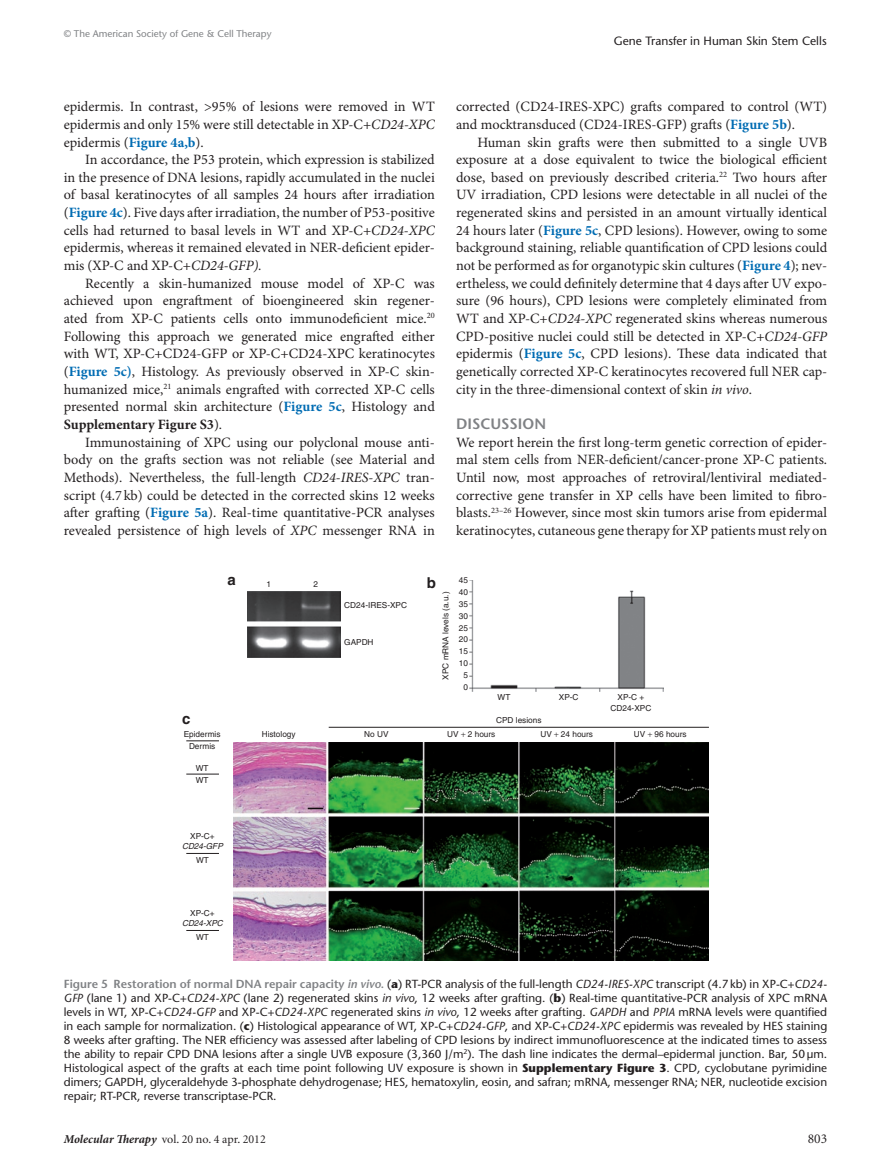
<style>
.page{position:relative;width:891px;height:1175px;background:#fff}
.page>*{position:absolute;margin:0;border:0;box-sizing:border-box;transform-origin:0 0}
.t1{font:600 15px "Stone Sans";color:#808285}
.t2{font:700 15px "Helvetica";color:#231f20}
.t3{font:14.25px/17.7px "Minion Pro";color:#231f20;text-align:justify}
.t4{font:13.5px "Minion";color:#231f20}
.t5{font:12px "Minion";color:#231f20}
.t6{font:12px "Stone Sans";color:#231f20}
.t7{font:11.7px/14.1px "Stone Sans";color:#231f20;text-align:justify}
.t8{font:9.75px "Stone Sans";color:#808285}
.t9{font:8.25px/11.9px "Helvetica";color:#231f20;text-align:center}
.t10{font:italic 8.25px "Helvetica";color:#231f20}
.s1{font-style:italic}
.s2{font-weight:700;color:#006cb3}
.s3{font-weight:700}
.s4{font-weight:600;color:#808285}
.s5{font-weight:600;font-style:italic;color:#808285}
.s6{font-family:"Minion Pro";font-weight:700;font-style:italic}
</style>
<div class="page">
<img style="left:234px;top:742px;width:475px;height:218px">
<hr style="left:186px;top:740px;width:33px;height:1px;background:#231f20">
<hr style="left:186px;top:773px;width:33px;height:1px;background:#231f20">
<hr style="left:186px;top:853px;width:33px;height:1px;background:#231f20">
<hr style="left:186px;top:930px;width:33px;height:1px;background:#231f20">
<hr style="left:329px;top:727px;width:380px;height:1px;background:#231f20">
<img style="left:247px;top:591px;width:93px;height:66px">
<img style="left:470px;top:580px;width:194px;height:111px">
<p class="t8" style="left:64px;top:28px;width:209px">© The American Society of Gene &amp; Cell Therapy</p>
<p class="t6" style="left:614px;top:34px;width:214px">Gene Transfer in Human Skin Stem Cells</p>
<p class="t3" style="left:64px;top:98px;width:373px">epidermis. In contrast, &gt;95% of lesions were removed in WT epidermis and only 15% were still detectable in XP-C+<span class="s1">CD24-XPC </span>epidermis (<span class="s2">Figure 4a,b</span>).</p>
<p class="t3" style="left:64px;top:151px;width:373px;text-indent:21px">In accordance, the P53 protein, which expression is stabilized in the presence of DNA lesions, rapidly accumulated in the nuclei of basal keratinocytes of all samples 24 hours after irradiation (<span class="s2">Figure 4c</span>). Five days after irradiation, the number of P53-positive cells had returned to basal levels in WT and XP-C+<span class="s1">CD24-XPC </span>epidermis, whereas it remained elevated in NER-deficient epider&shy;mis (XP-C and XP-C+<span class="s1">CD24-GFP).</span></p>
<p class="t3" style="left:64px;top:275px;width:373px;text-indent:21px">Recently a skin-humanized mouse model of XP-C was achieved upon engraftment of bioengineered skin regener&shy;ated from XP-C patients cells onto immunodeficient mice.<sup>20<br></sup>Following this approach we generated mice engrafted either with WT, XP-C+CD24-GFP or XP-C+CD24-XPC keratinocytes (<span class="s2">Figure 5c)</span>, Histology. As previously observed in XP-C skin&shy;humanized mice,<sup>21</sup> animals engrafted with corrected XP-C cells presented normal skin architecture (<span class="s2">Figure 5c</span>, Histology and <span class="s3">Supplementary Figure S3</span>).</p>
<p class="t3" style="left:64px;top:434px;width:373px;text-indent:21px">Immunostaining of XPC using our polyclonal mouse anti&shy;body on the grafts section was not reliable (see Material and Methods). Nevertheless, the full-length <span class="s1">CD24-IRES-XPC</span> tran&shy;script (4.7 kb) could be detected in the corrected skins 12 weeks after grafting (<span class="s2">Figure 5a</span>). Real-time quantitative-PCR analyses revealed persistence of high levels of <span class="s1">XPC</span> messenger RNA in</p>
<p class="t3" style="left:456px;top:98px;width:373px">corrected (CD24-IRES-XPC) grafts compared to control (WT) and mocktransduced (CD24-IRES-GFP) grafts (<span class="s2">Figure 5b</span>).</p>
<p class="t3" style="left:456px;top:134px;width:373px;text-indent:21px">Human skin grafts were then submitted to a single UVB exposure at a dose equivalent to twice the biological efficient dose, based on previously described criteria.<sup>22</sup> Two hours after UV irradiation, CPD lesions were detectable in all nuclei of the regenerated skins and persisted in an amount virtually identical 24 hours later (<span class="s2">Figure 5c</span>, CPD lesions). However, owing to some background staining, reliable quantification of CPD lesions could not be performed as for organotypic skin cultures (<span class="s2">Figure 4</span>); nev&shy;ertheless, we could definitely determine that 4 days after UV expo&shy;sure (96 hours), CPD lesions were completely eliminated from WT and XP-C+<span class="s1">CD24-XPC</span> regenerated skins whereas numerous CPD-positive nuclei could still be detected in XP-C+<span class="s1">CD24-GFP </span>epidermis (<span class="s2">Figure 5c</span>, CPD lesions). These data indicated that genetically corrected XP-C keratinocytes recovered full NER cap&shy;city in the three-dimensional context of skin <span class="s1">in vivo</span>.</p>
<p class="t1" style="left:456px;top:415px;width:91px">Discussion</p>
<p class="t3" style="left:456px;top:434px;width:373px">We report herein the first long-term genetic correction of epider&shy;mal stem cells from NER-deficient/cancer-prone XP-C patients.<br>Until now, most approaches of retroviral/lentiviral mediated&shy;corrective gene transfer in XP cells have been limited to fibro&shy;blasts.<sup>23–26</sup> However, since most skin tumors arise from epidermal keratinocytes, cutaneous gene therapy for XP patients must rely on</p>
<p class="t2" style="left:227px;top:570px;width:10px">a</p>
<p class="t9" style="left:267px;top:578px;width:6px">1</p>
<p class="t9" style="left:313px;top:578px;width:6px">2</p>
<p class="t2" style="left:427px;top:573px;width:11px">b</p>
<p class="t9" style="left:344px;top:599px;width:64px">CD24-IRES-XPC</p>
<p class="t9" style="left:440px;top:679px;width:90px;rotate:-90deg">XPC mRNA levels (a.u.)</p>
<p class="t9" style="left:344px;top:636px;width:31px">GAPDH</p>
<p class="t9" style="left:459px;top:574px;width:11px;text-align:justify">45<br>40<br>35<br>30<br>25<br>20<br>15</p>
<p class="t9" style="left:459px;top:657px;width:11px">10<br>5<br>0</p>
<p class="t9" style="left:498px;top:691px;width:14px">WT</p>
<p class="t9" style="left:559px;top:691px;width:21px">XP-C</p>
<p class="t9" style="left:611px;top:691px;width:42px;line-height:10.8px">XP-C +<br>CD24-XPC</p>
<p class="t2" style="left:182px;top:709px;width:10px">c</p>
<p class="t9" style="left:184px;top:728px;width:38px">Epidermis<br>Dermis</p>
<p class="t9" style="left:196px;top:762px;width:14px;text-align:left">WT<br>WT</p>
<p class="t9" style="left:190px;top:830px;width:26px">XP-C+</p>
<p class="t10" style="left:182px;top:841px;width:42px">CD24-GFP</p>
<p class="t9" style="left:196px;top:854px;width:14px">WT</p>
<p class="t9" style="left:190px;top:907px;width:26px">XP-C+</p>
<p class="t10" style="left:182px;top:918px;width:42px">CD24-XPC</p>
<p class="t9" style="left:196px;top:931px;width:14px">WT</p>
<p class="t9" style="left:540px;top:712px;width:54px;line-height:14.7px;text-align:left;text-indent:-44px">CPD lesions<br>UV 24 hours</p>
<p class="t9" style="left:262px;top:728px;width:35px">Histology</p>
<p class="t9" style="left:364px;top:728px;width:26px">No UV</p>
<p class="t9" style="left:447px;top:728px;width:50px">UV 2 hours</p>
<p class="t9" style="left:634px;top:728px;width:54px">UV 96 hours</p>
<p class="t7" style="left:64px;top:976px;width:765px"><span class="s4">Figure 5 Restoration of normal DNA repair capacity</span> <span class="s5">in vivo</span><span class="s4">.</span> (<span class="s3">a</span>) RT-PCR analysis of the full-length <span class="s1">CD24-IRES-XPC</span> transcript (4.7kb) in XP-C+<span class="s1">CD24- GFP</span> (lane 1) and XP-C+<span class="s1">CD24-XPC</span> (lane 2) regenerated skins <span class="s1">in vivo</span>, 12 weeks after grafting. (<span class="s3">b</span>) Real-time quantitative-PCR analysis of XPC mRNA levels in WT, XP-C+<span class="s1">CD24-GFP</span> and XP-C+<span class="s1">CD24-XPC</span> regenerated skins <span class="s1">in vivo</span>, 12 weeks after grafting. <span class="s1">GAPDH</span> and <span class="s1">PPIA</span> mRNA levels were quantified in each sample for normalization. (<span class="s3">c</span>) Histological appearance of WT, XP-C+<span class="s1">CD24-GFP</span>, and XP-C+<span class="s1">CD24-XPC</span> epidermis was revealed by HES staining 8 weeks after grafting. The NER efficiency was assessed after labeling of CPD lesions by indirect immunofluorescence at the indicated times to assess the ability to repair CPD DNA lesions after a single UVB exposure (3,360 J/m<sup>2</sup>). The dash line indicates the dermal–epidermal junction. Bar, 50µm.<br>Histological aspect of the grafts at each time point following UV exposure is shown in <span class="s3">Supplementary Figure 3</span>. CPD, cyclobutane pyrimidine dimers; GAPDH, glyceraldehyde 3-phosphate dehydrogenase; HES, hematoxylin, eosin, and safran; mRNA, messenger RNA; NER, nucleotide excision repair; RT-PCR, reverse transcriptase-PCR.</p>
<p class="t5" style="left:64px;top:1133px;width:204px"><span class="s6">Molecular Therapy</span> vol. 20 no. 4 apr. 2012</p>
<p class="t4" style="left:808px;top:1132px;width:21px">803</p>
</div>
